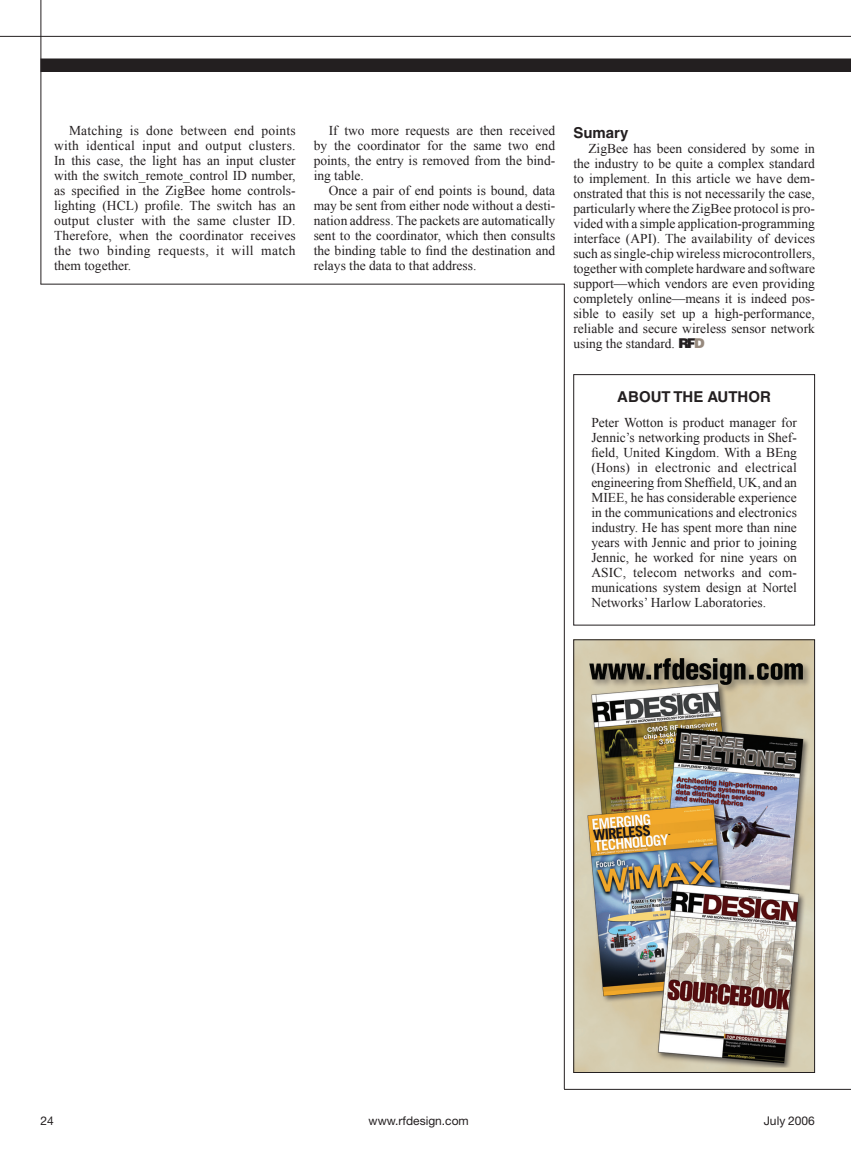
<style>
.page{position:relative;width:851px;height:1161px;background:#fff}
.page>*{position:absolute;margin:0;border:0;box-sizing:border-box;transform-origin:0 0}
.t1{font:700 15px "Helvetica";color:#231f20}
.t2{font:13.5px/15px "Times New Roman";color:#231f20;text-align:justify}
.t3{font:12px "Helvetica Neue";color:#231f20}
.s1{font-family:"Helvetica";font-weight:900}
.s2{font-family:"Helvetica";font-weight:900;color:#96897d}
</style>
<div class="page">
<hr style="left:0;top:36px;width:850px;height:1px;background:#231f20">
<hr style="left:40px;top:0;width:1px;height:284px;background:#231f20">
<hr style="left:564px;top:1089px;width:286px;height:1px;background:#231f20">
<div style="left:40px;top:58px;width:810px;height:14px;background:#231f20"></div>
<div style="left:573px;top:374px;width:241px;height:251px;border:1px solid #231f20"></div>
<img style="left:575px;top:641px;width:237px;height:430px">
<div style="left:573px;top:639px;width:241px;height:434px;border:1px solid #231f20"></div>
<svg style="left:40px;top:283px;width:525px;height:807px"></svg>
<p class="t2" style="left:54px;top:123px;width:243px;text-indent:15px">Matching is done between end points with identical input and output clusters.<br>In this case, the light has an input cluster with the switch_remote_control ID number, as specified in the ZigBee home controls&shy;lighting (HCL) profile. The switch has an output cluster with the same cluster ID.<br>Therefore, when the coordinator receives the two binding requests, it will match them together.</p>
<p class="t2" style="left:314px;top:123px;width:243px;text-indent:15px">If two more requests are then received by the coordinator for the same two end points, the entry is removed from the bind&shy;ing table.</p>
<p class="t2" style="left:314px;top:183px;width:243px;text-indent:15px">Once a pair of end points is bound, data may be sent from either node without a desti&shy;nation address. The packets are automatically sent to the coordinator, which then consults the binding table to find the destination and relays the data to that address.</p>
<p class="t1" style="left:573px;top:123px;width:57px">Sumary</p>
<p class="t2" style="left:573px;top:140px;width:243px;text-indent:15px">ZigBee has been considered by some in the industry to be quite a complex standard to implement. In this article we have dem&shy;onstrated that this is not necessarily the case, particularly where the ZigBee protocol is pro&shy;vided with a simple application-programming interface (API). The availability of devices such as single-chip wireless microcontrollers, together with complete hardware and software support—which vendors are even providing completely online—means it is indeed pos&shy;sible to easily set up a high-performance, reliable and secure wireless sensor network using the standard. <span class="s1">RF</span><span class="s2">D</span></p>
<p class="t1" style="left:617px;top:387px;width:155px">ABOUT THE AUTHOR</p>
<p class="t2" style="left:591px;top:415px;width:207px">Peter Wotton is product manager for Jennic’s networking products in Shef&shy;field, United Kingdom. With a BEng (Hons) in electronic and electrical engineering from Sheffield, UK, and an MIEE, he has considerable experience in the communications and electronics industry. He has spent more than nine years with Jennic and prior to joining Jennic, he worked for nine years on ASIC, telecom networks and com&shy;munications system design at Nortel Networks’ Harlow Laboratories.</p>
<p class="t3" style="left:40px;top:1113px;width:15px">24</p>
<p class="t3" style="left:368px;top:1113px;width:102px">www.rfdesign.com</p>
<p class="t3" style="left:763px;top:1113px;width:53px">July 2006</p>
</div>
